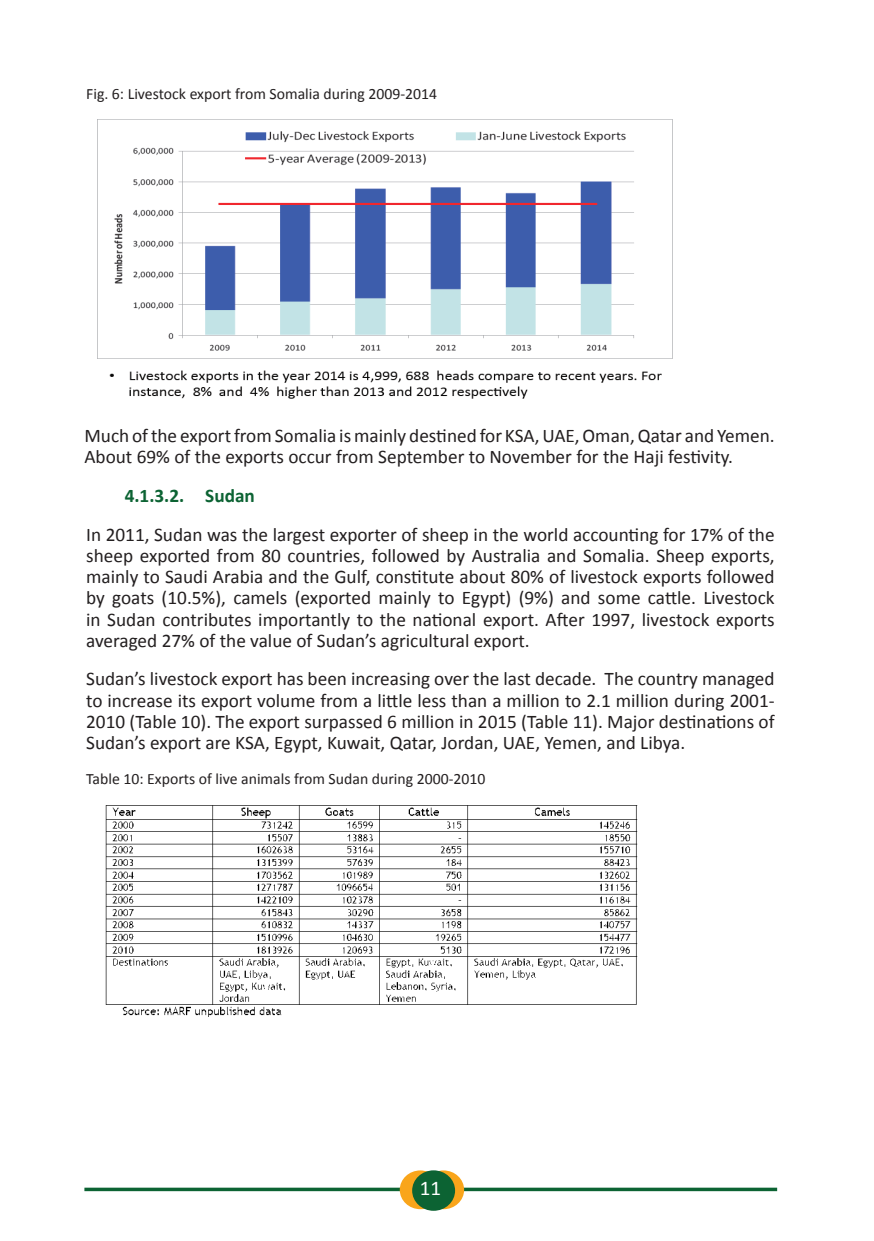
<style>
.page{position:relative;width:874px;height:1241px;background:#fff}
.page>*{position:absolute;margin:0;border:0;box-sizing:border-box;transform-origin:0 0}
.t1{font:21px "Calibri";color:#fff}
.t2{font:19.25px/21.2px "Calibri";color:#231f20;text-align:justify}
.t3{font:700 19.25px "Calibri";color:#0c6333}
.t4{font:15.75px "Calibri";color:#231f20}
</style>
<div class="page">
<hr style="left:84px;top:1187px;width:692px;height:3px;background:#0c6333">
<div style="left:423px;top:1170px;width:41px;height:38px;background:#f9a51b;border-radius:50%"></div>
<div style="left:399px;top:1170px;width:41px;height:38px;background:#f9a51b;border-radius:50%"></div>
<div style="left:412px;top:1170px;width:43px;height:40px;background:#0c6333;border-radius:50%"></div>
<img style="left:97px;top:119px;width:576px;height:280px">
<img style="left:105px;top:805px;width:533px;height:211px">
<p class="t4" style="left:86px;top:84px;width:352px">Fig. 6: Livestock export from Somalia during 2009-2014</p>
<p class="t2" style="left:84px;top:425px;width:691px">Much of the export from Somalia is mainly destined for KSA, UAE, Oman, Qatar and Yemen.<br>About 69% of the exports occur from September to November for the Haji festivity.</p>
<p class="t3" style="left:125px;top:483px;width:132px">4.1.3.2. Sudan</p>
<p class="t2" style="left:86px;top:524px;width:689px">In 2011, Sudan was the largest exporter of sheep in the world accounting for 17% of the sheep exported from 80 countries, followed by Australia and Somalia. Sheep exports, mainly to Saudi Arabia and the Gulf, constitute about 80% of livestock exports followed by goats (10.5%), camels (exported mainly to Egypt) (9%) and some cattle. Livestock in Sudan contributes importantly to the national export. After 1997, livestock exports averaged 27% of the value of Sudan’s agricultural export.</p>
<p class="t2" style="left:86px;top:668px;width:689px">Sudan’s livestock export has been increasing over the last decade. The country managed to increase its export volume from a little less than a million to 2.1 million during 2001- 2010 (Table 10). The export surpassed 6 million in 2015 (Table 11). Major destinations of Sudan’s export are KSA, Egypt, Kuwait, Qatar, Jordan, UAE, Yemen, and Libya.</p>
<p class="t4" style="left:86px;top:768px;width:400px">Table 10: Exports of live animals from Sudan during 2000-2010</p>
<p class="t1" style="left:419px;top:1174px;width:23px">11</p>
</div>
